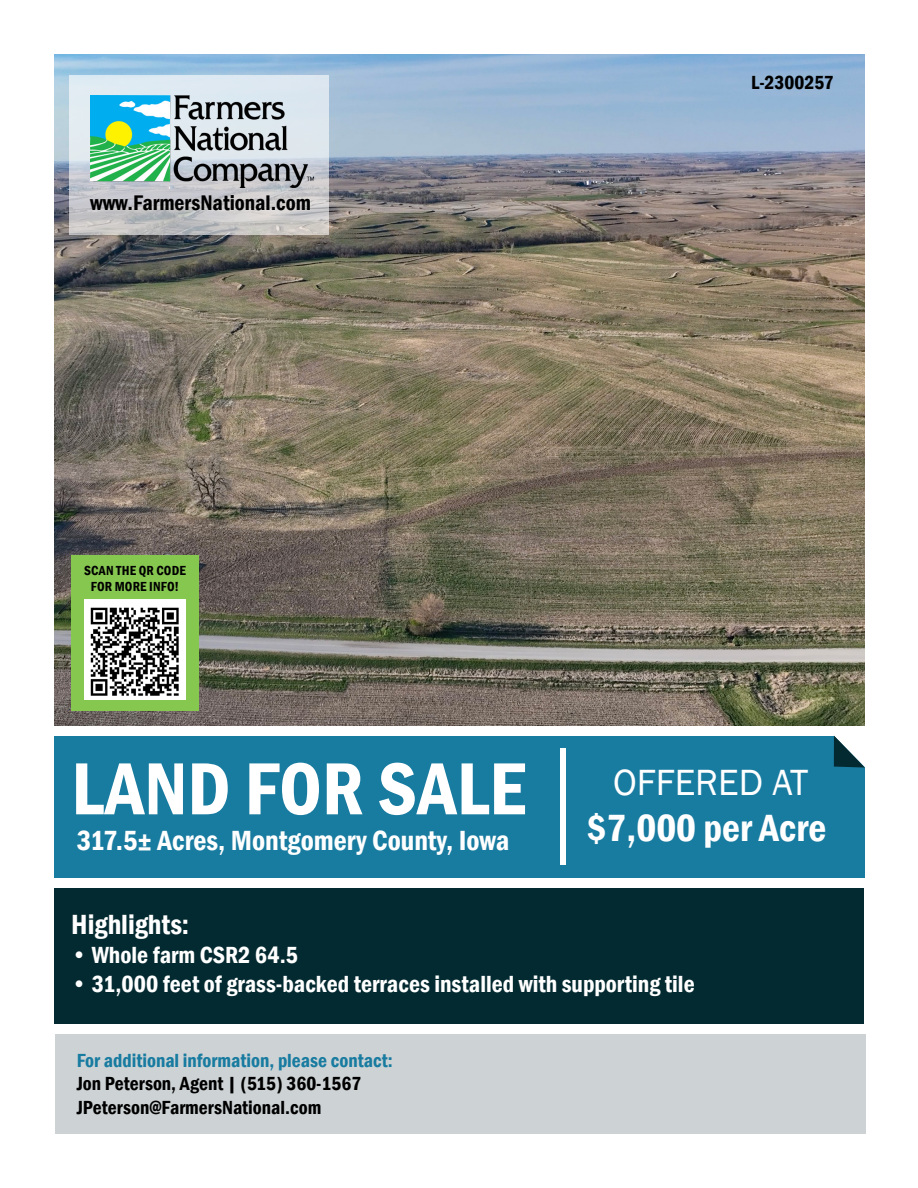
<style>
.page{position:relative;width:918px;height:1188px;background:#fff}
.page>*{position:absolute;margin:0;border:0;box-sizing:border-box;transform-origin:0 0}
.t1{font:600 condensed 76.35px "Franklin Gothic";color:#fff}
.t2{font:600 condensed 39px "Franklin Gothic";color:#fff}
.t3{font:600 condensed 28.5px "Franklin Gothic";color:#fff}
.t4{font:600 condensed 24px "Franklin Gothic";color:#fff}
.t5{font:600 condensed 21.75px "Franklin Gothic";color:#000}
.t6{font:600 condensed 19.5px/23.4px "Franklin Gothic";color:#000}
.t7{font:600 condensed 19.5px "Franklin Gothic";color:#187ba0}
.t8{font:600 condensed 13.5px/16.2px "Franklin Gothic";letter-spacing:.015em;color:#000;text-align:center}
</style>
<div class="page">
<div style="left:55px;top:1034px;width:810px;height:100px;background:#cdd2d4"></div>
<div style="left:55px;top:736px;width:810px;height:142px;background:#187ba0"></div>
<div style="left:560px;top:748px;width:5px;height:117px;background:#fff"></div>
<svg style="left:833px;top:735px;width:32px;height:33px"></svg>
<div style="left:54px;top:888px;width:810px;height:136px;background:#042a31"></div>
<img style="left:55px;top:54px;width:810px;height:672px">
<div style="left:71px;top:555px;width:128px;height:155px;background:#86c750"></div>
<img style="left:85px;top:600px;width:100px;height:100px">
<svg style="left:69px;top:75px;width:259px;height:160px;background:#ced2d6"></svg>
<img style="left:90px;top:96px;width:224px;height:92px">
<p class="t5" style="left:90px;top:189px;width:223px">www.FarmersNational.com</p>
<p class="t8" style="left:84px;top:562px;width:103px">SCAN THE QR CODE<br>FOR MORE INFO!</p>
<p class="t6" style="left:751px;top:70px;width:84px">L-2300257</p>
<h1 class="t1" style="left:71px;top:738px;width:738px">LAND FOR SALE <sup>OFFERED</sup> <sup>AT</sup></h1>
<p class="t3" style="left:77px;top:821px;width:434px">317.5± Acres, Montgomery County, Iowa</p>
<h2 class="t2" style="left:587px;top:802px;width:241px">$7,000 per Acre</h2>
<p class="t3" style="left:71px;top:906px;width:119px">Highlights:</p>
<p class="t4" style="left:71px;top:939px;width:228px">• Whole farm CSR2 64.5</p>
<p class="t4" style="left:71px;top:968px;width:625px">• 31,000 feet of grass-backed terraces installed with supporting tile</p>
<p class="t7" style="left:77px;top:1047px;width:318px">For additional information, please contact:</p>
<p class="t6" style="left:77px;top:1072px;width:286px">Jon Peterson, Agent | (515) 360-1567<br>JPeterson@FarmersNational.com</p>
</div>
